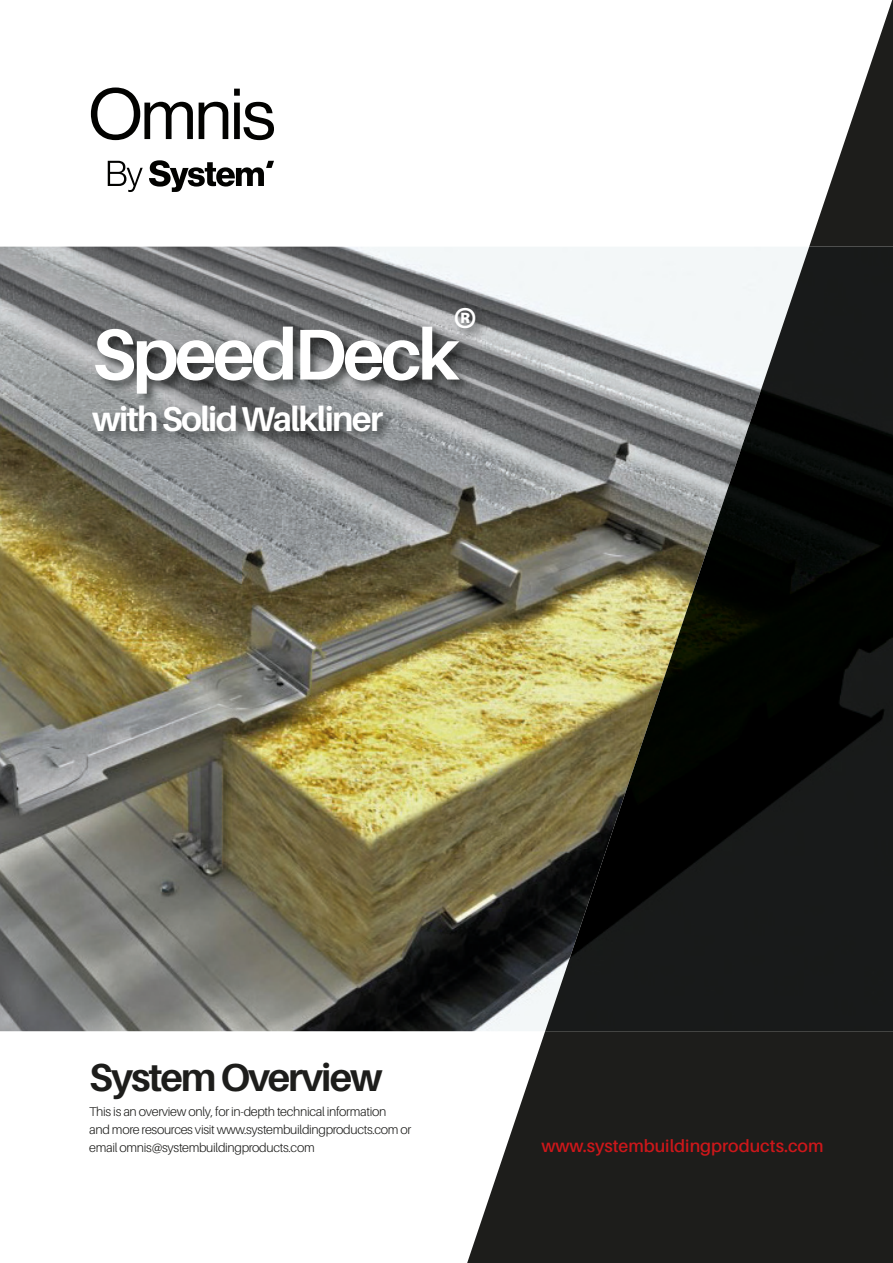
<style>
.page{position:relative;width:893px;height:1263px;background:#fff}
.page>*{position:absolute;margin:0;border:0;box-sizing:border-box;transform-origin:0 0}
.t1{font:700 72px "Aileron";letter-spacing:-.05em;color:#fff}
.t2{font:700 48.6px "Aileron";color:#fff}
.t3{font:700 39px "Aileron";letter-spacing:-.05em;color:#1d1d1b}
.t4{font:700 34.5px "Aileron";letter-spacing:-.05em;color:#fff}
.t5{font:600 17.55px "Aileron";color:#cd171a}
.t6{font:300 12.75px/18px "Aileron";letter-spacing:-.025em;color:#1d1d1b}
</style>
<div class="page">
<img style="left:0;top:247px;width:467px;height:784px">
<svg style="left:467px;top:0;width:426px;height:1263px"></svg>
<img style="left:545px;top:247px;width:348px;height:784px">
<img style="left:91px;top:306px;width:399px;height:140px">
<svg style="left:91px;top:87px;width:102px;height:53px"></svg>
<svg style="left:199px;top:102px;width:29px;height:37px"></svg>
<svg style="left:234px;top:89px;width:40px;height:51px"></svg>
<svg style="left:108px;top:161px;width:35px;height:31px"></svg>
<svg style="left:149px;top:160px;width:125px;height:32px"></svg>
<h2 class="t2" style="left:453px;top:301px;width:26px">®</h2>
<h1 class="t1" style="left:92px;top:314px;width:369px">SpeedDeck</h1>
<h3 class="t4" style="left:92px;top:399px;width:293px">with Solid Walkliner</h3>
<h3 class="t3" style="left:89px;top:1056px;width:295px">System Overview</h3>
<p class="t6" style="left:89px;top:1102px;width:324px">This is an overview only, for in-depth technical information<br>and more resources visit www.systembuildingproducts.com or email omnis@systembuildingproducts.com</p>
<h3 class="t5" style="left:541px;top:1136px;width:284px">www.systembuildingproducts.com</h3>
</div>
